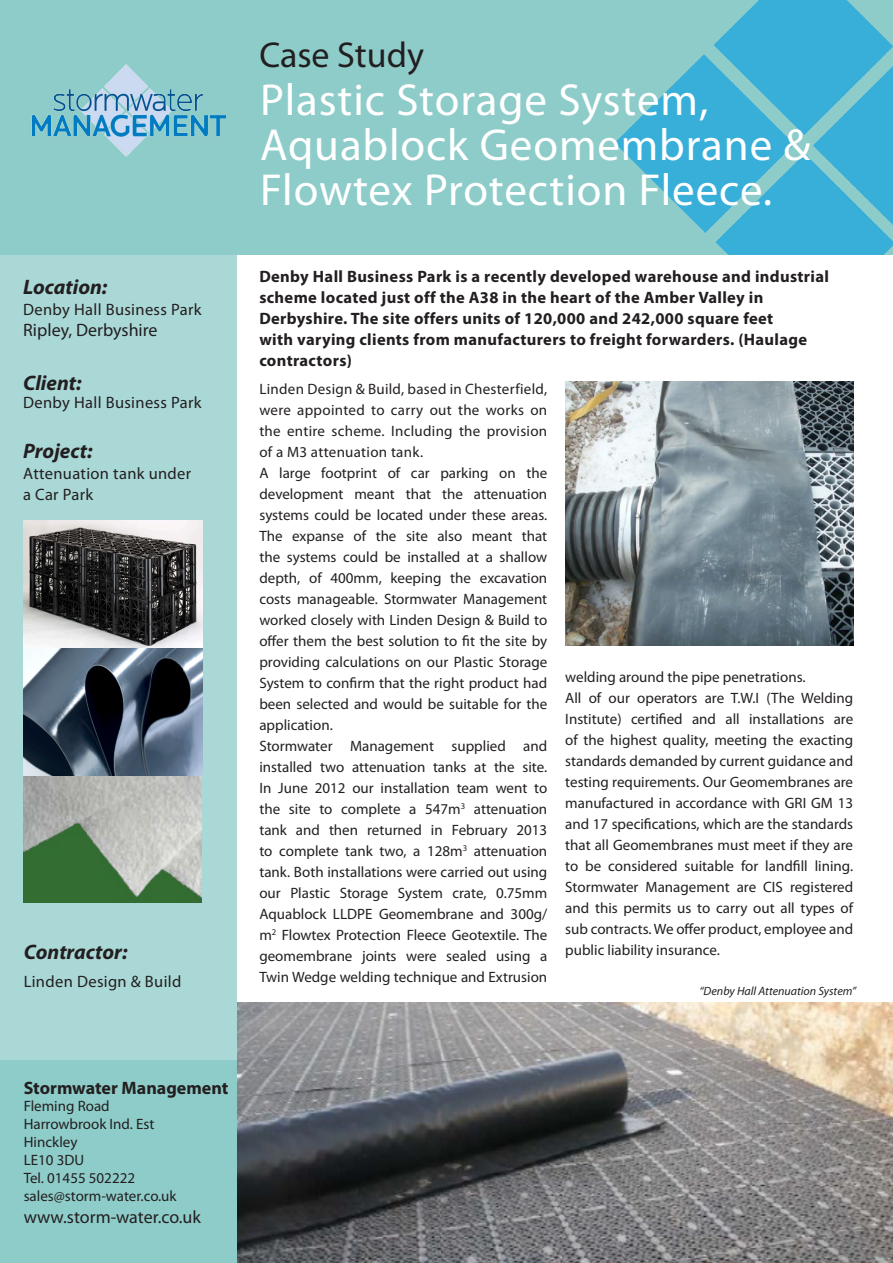
<style>
.page{position:relative;width:893px;height:1263px;background:#fff}
.page>*{position:absolute;margin:0;border:0;box-sizing:border-box;transform-origin:0 0}
.t1{font:45px/45px "Myriad Pro";letter-spacing:.02em;color:#fff}
.t2{font:36px "Myriad Pro";color:#231f20}
.t3{font:italic 700 21px "Myriad Pro";color:#231f20}
.t4{font:18px "Myriad Pro";color:#231f20}
.t5{font:700 18px "Myriad Pro";color:#231f20}
.t6{font:700 16.5px/21px "Myriad Pro";letter-spacing:.02em;color:#231f20}
.t7{font:16.5px/21px "Myriad Pro";letter-spacing:.02em;color:#231f20}
.t8{font:15px/21px "Myriad Pro";color:#231f20;text-align:justify}
.t9{font:italic 12px "Myriad Pro";color:#231f20}
</style>
<div class="page">
<div style="left:0;top:0;width:893px;height:255px;background:#8eccc9"></div>
<div style="left:0;top:254px;width:237px;height:1009px;background:#aad8d6"></div>
<img style="left:31px;top:64px;width:196px;height:93px">
<div style="left:0;top:1060px;width:237px;height:203px;background:#8eccc9"></div>
<img style="left:615px;top:0;width:278px;height:255px">
<img style="left:23px;top:520px;width:179px;height:383px">
<img style="left:565px;top:382px;width:288px;height:263px">
<img style="left:237px;top:1002px;width:656px;height:261px">
<svg style="left:24px;top:648px;width:178px;height:127px;background:#4b5968"></svg>
<svg style="left:24px;top:520px;width:178px;height:128px;background:#686666"></svg>
<p class="t3" style="left:23px;top:273px;width:86px">Location:</p>
<p class="t7" style="left:23px;top:298px;width:180px">Denby Hall Business Park</p>
<p class="t4" style="left:23px;top:319px;width:136px">Ripley, Derbyshire</p>
<p class="t3" style="left:23px;top:369px;width:60px">Client:</p>
<p class="t7" style="left:23px;top:392px;width:180px">Denby Hall Business Park</p>
<p class="t3" style="left:23px;top:437px;width:71px">Project:</p>
<p class="t7" style="left:23px;top:463px;width:170px">Attenuation tank under a Car Park</p>
<p class="t3" style="left:24px;top:938px;width:105px">Contractor:</p>
<p class="t7" style="left:24px;top:970px;width:159px">Linden Design &amp; Build</p>
<p class="t2" style="left:259px;top:33px;width:166px">Case Study</p>
<p class="t1" style="left:260px;top:76px;width:552px">Plastic Storage System,<br>Aquablock Geomembrane &amp;<br>Flowtex Protection Fleece.</p>
<p class="t6" style="left:259px;top:266px;width:571px">Denby Hall Business Park is a recently developed warehouse and industrial scheme located just off the A38 in the heart of the Amber Valley in Derbyshire. The site offers units of 120,000 and 242,000 square feet<br>with varying clients from manufacturers to freight forwarders. (Haulage contractors)</p>
<p class="t8" style="left:259px;top:378px;width:289px">Linden Design &amp; Build, based in Chesterfield, were appointed to carry out the works on the entire scheme. Including the provision of a M3 attenuation tank.</p>
<p class="t8" style="left:259px;top:462px;width:289px">A large footprint of car parking on the development meant that the attenuation systems could be located under these areas.<br>The expanse of the site also meant that the systems could be installed at a shallow depth, of 400mm, keeping the excavation costs manageable. Stormwater Management worked closely with Linden Design &amp; Build to offer them the best solution to fit the site by providing calculations on our Plastic Storage System to confirm that the right product had been selected and would be suitable for the application.</p>
<p class="t8" style="left:259px;top:735px;width:289px">Stormwater Management supplied and installed two attenuation tanks at the site.<br>In June 2012 our installation team went to the site to complete a 547m<sup>3</sup> attenuation tank and then returned in February 2013 to complete tank two, a 128m<sup>3</sup> attenuation tank. Both installations were carried out using our Plastic Storage System crate, 0.75mm Aquablock LLDPE Geomembrane and 300g/ m<sup>2</sup> Flowtex Protection Fleece Geotextile. The geomembrane joints were sealed using a Twin Wedge welding technique and Extrusion</p>
<p class="t8" style="left:565px;top:666px;width:242px">welding around the pipe penetrations.</p>
<p class="t8" style="left:565px;top:687px;width:289px">All of our operators are T.W.I (The Welding Institute) certified and all installations are of the highest quality, meeting the exacting standards demanded by current guidance and testing requirements. Our Geomembranes are manufactured in accordance with GRI GM 13 and 17 specifications, which are the standards that all Geomembranes must meet if they are to be considered suitable for landfill lining.<br>Stormwater Management are CIS registered and this permits us to carry out all types of sub contracts. We offer product, employee and public liability insurance.</p>
<p class="t9" style="left:699px;top:983px;width:158px">“Denby Hall Attenuation System”</p>
<p class="t5" style="left:24px;top:1076px;width:206px">Stormwater Management</p>
<p class="t8" style="left:24px;top:1095px;width:88px">Fleming Road</p>
<p class="t8" style="left:24px;top:1113px;width:132px">Harrowbrook Ind. Est</p>
<p class="t8" style="left:24px;top:1131px;width:55px">Hinckley</p>
<p class="t8" style="left:24px;top:1149px;width:62px">LE10 3DU</p>
<p class="t8" style="left:24px;top:1167px;width:113px">Tel. 01455 502222</p>
<p class="t8" style="left:24px;top:1185px;width:154px">sales@storm-water.co.uk</p>
<p class="t4" style="left:24px;top:1205px;width:179px">www.storm-water.co.uk</p>
</div>
